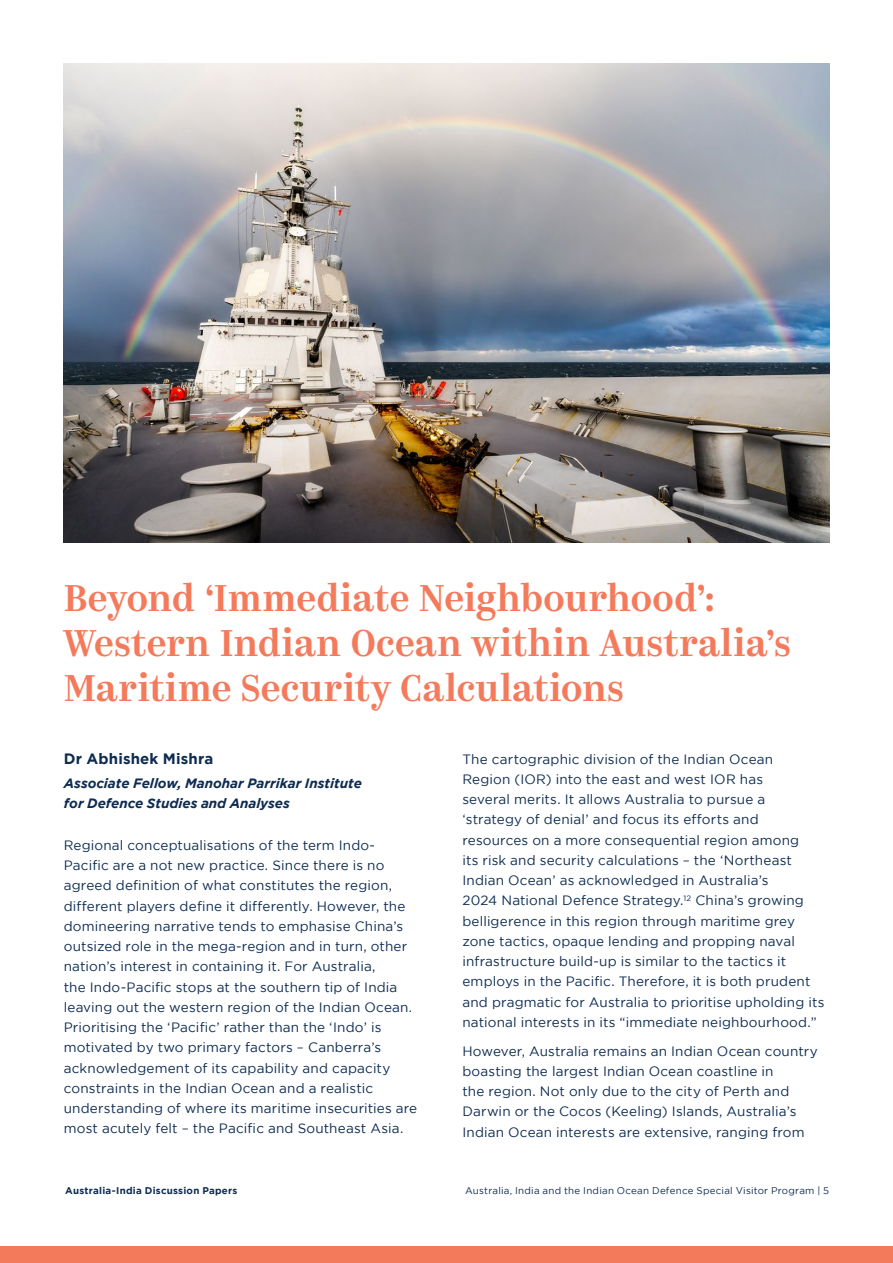
<style>
.page{position:relative;width:893px;height:1263px;background:#fff}
.page>*{position:absolute;margin:0;border:0;box-sizing:border-box;transform-origin:0 0}
.t1{font:500 37.5px/45px "Kazimir";color:#f47a5c}
.Author{font:700 15px "Gotham";letter-spacing:.01em;color:#0e2c51}
.Body{font:13.5px/20.2px "Gotham";letter-spacing:.01em;color:#0e2c51}
.t2{font:italic 700 13.5px/20.2px "Gotham";letter-spacing:-.005em;color:#0e2c51}
.t3{font:9.75px "Gotham";letter-spacing:.025em;color:#0e2c51}
.t4{font:700 9.75px "Gotham";letter-spacing:.025em;color:#0e2c51}
</style>
<div class="page">
<div style="left:0;top:1246px;width:893px;height:17px;background:#f47a5c"></div>
<img style="left:64px;top:64px;width:765px;height:478px">
<h1 class="t1" style="left:64px;top:577px;width:729px">Beyond ‘Immediate Neighbourhood’:<br>Western Indian Ocean within Australia’s<br>Maritime Security Calculations</h1>
<p class="Author" style="left:64px;top:749px;width:151px">Dr Abhishek Mishra</p>
<p class="t2" style="left:64px;top:773px;width:300px">Associate Fellow, Manohar Parrikar Institute for Defence Studies and Analyses</p>
<p class="Body" style="left:64px;top:835px;width:355px">Regional conceptualisations of the term Indo-Pacific are a not new practice. Since there is no agreed definition of what constitutes the region, different players define it differently. However, the domineering narrative tends to emphasise China’s outsized role in the mega-region and in turn, other nation’s interest in containing it. For Australia,<br>the Indo-Pacific stops at the southern tip of India leaving out the western region of the Indian Ocean.<br>Prioritising the ‘Pacific’ rather than the ‘Indo’ is motivated by two primary factors – Canberra’s acknowledgement of its capability and capacity constraints in the Indian Ocean and a realistic understanding of where its maritime insecurities are most acutely felt – the Pacific and Southeast Asia.</p>
<p class="Body" style="left:462px;top:748px;width:364px">The cartographic division of the Indian Ocean Region (IOR) into the east and west IOR has<br>several merits. It allows Australia to pursue a ‘strategy of denial’ and focus its efforts and resources on a more consequential region among<br>its risk and security calculations – the ‘Northeast Indian Ocean’ as acknowledged in Australia’s<br>2024 National Defence Strategy.<sup>12</sup> China’s growing belligerence in this region through maritime grey zone tactics, opaque lending and propping naval infrastructure build-up is similar to the tactics it employs in the Pacific. Therefore, it is both prudent and pragmatic for Australia to prioritise upholding its national interests in its “immediate neighbourhood.”</p>
<p class="Body" style="left:462px;top:1040px;width:357px">However, Australia remains an Indian Ocean country boasting the largest Indian Ocean coastline in<br>the region. Not only due to the city of Perth and Darwin or the Cocos (Keeling) Islands, Australia’s Indian Ocean interests are extensive, ranging from</p>
<p class="t4" style="left:65px;top:1185px;width:174px">Australia-India Discussion Papers</p>
<p class="t3" style="left:465px;top:1185px;width:366px">Australia, India and the Indian Ocean Defence Special Visitor Program | 5</p>
</div>
